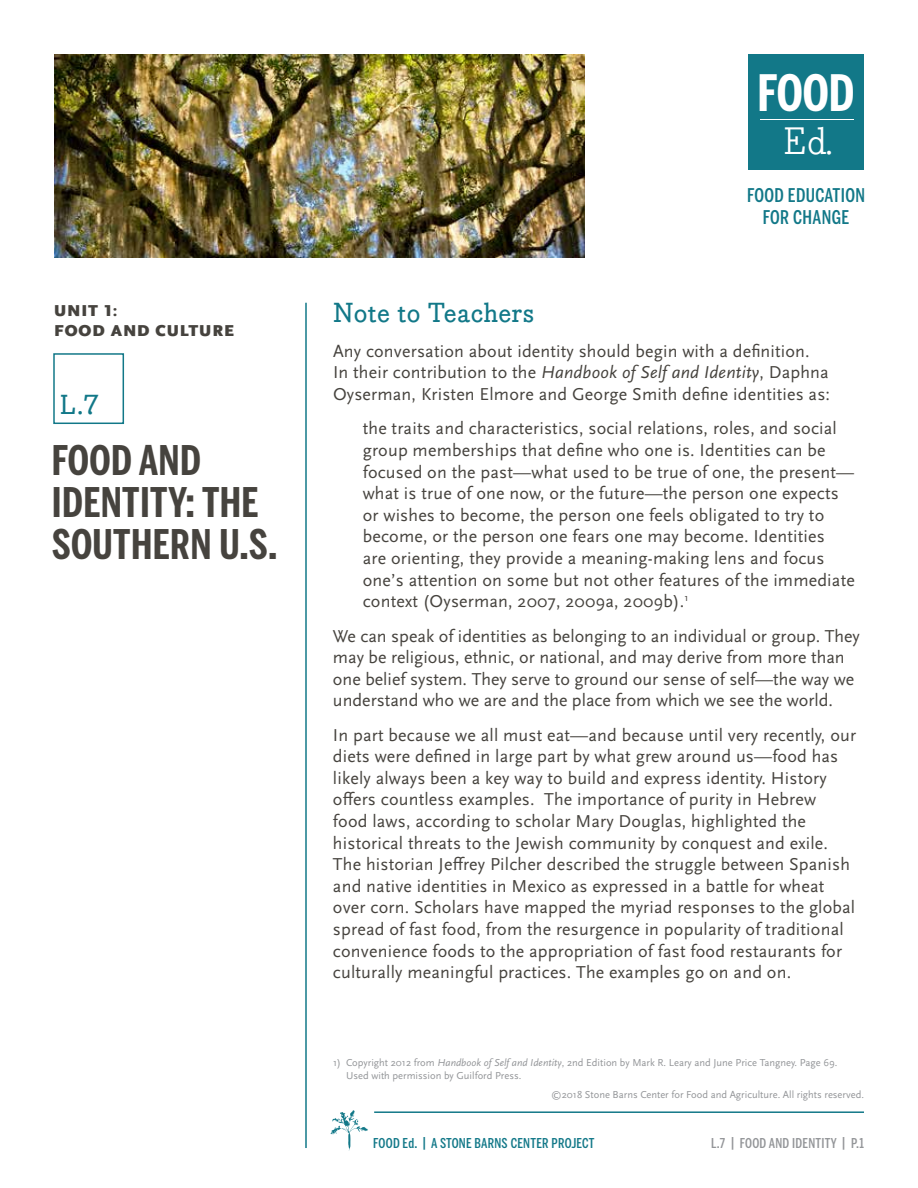
<style>
.page{position:relative;width:918px;height:1188px;background:#fff}
.page>*{position:absolute;margin:0;border:0;box-sizing:border-box;transform-origin:0 0}
.t1{font:700 49.8px "Benton Sans Comp";color:#fff}
.t2{font:700 40.5px/42px "Benton Sans Comp";letter-spacing:.01em;color:#46433e}
.t3{font:37.35px "Bodoni Egyptian Pro";color:#fff}
.t4{font:500 27px "Bodoni Egyptian Pro";letter-spacing:.01em;color:#127888}
.t5{font:500 18.75px/22.5px "Benton Sans Comp";letter-spacing:.02em;color:#127888;text-align:center}
.t6{font:18px/21.6px "Scala Sans Pro";letter-spacing:.01em;color:#46433e}
.t7{font:900 16.5px/19.8px "Scala Sans Pro";letter-spacing:.06em;color:#46433e}
.t8{font:500 13.5px "Benton Sans Comp";letter-spacing:.02em;color:#127888}
.t9{font:500 13.5px "Benton Sans Comp";letter-spacing:.02em;color:#939598}
.t10{font:10.5px/12.6px "Scala Sans Pro";color:#939598}
.s1{font-style:italic}
</style>
<div class="page">
<div style="left:53px;top:353px;width:71px;height:71px;border:2px solid #127888"></div>
<hr style="left:305px;top:303px;width:2px;height:845px;background:#127888">
<img style="left:54px;top:54px;width:531px;height:203px">
<div style="left:748px;top:54px;width:116px;height:116px;background:#127888"></div>
<hr style="left:760px;top:119px;width:93px;height:1px;background:#fff">
<svg style="left:330px;top:1110px;width:38px;height:41px"></svg>
<hr style="left:374px;top:1111px;width:490px;height:2px;background:#127888">
<p class="t7" style="left:54px;top:301px;width:182px">UNIT 1:<br>FOOD AND CULTURE</p>
<h3 class="t4" style="left:60px;top:388px;width:40px">L.7</h3>
<h2 class="t2" style="left:52px;top:439px;width:227px">FOOD AND<br>IDENTITY: THE<br>SOUTHERN U.S.</h2>
<h1 class="t1" style="left:758px;top:64px;width:98px">FOOD</h1>
<h3 class="t3" style="left:784px;top:118px;width:52px">Ed.</h3>
<p class="t5" style="left:747px;top:184px;width:120px">FOOD EDUCATION<br>FOR CHANGE</p>
<h3 class="t4" style="left:333px;top:297px;width:203px">Note to Teachers</h3>
<p class="t6" style="left:333px;top:340px;width:499px">Any conversation about identity should begin with a definition.<br>In their contribution to the <span class="s1">Handbook of Self and Identity</span>, Daphna<br>Oyserman, Kristen Elmore and George Smith define identities as:</p>
<p class="t6" style="left:363px;top:418px;width:494px">the traits and characteristics, social relations, roles, and social group memberships that define who one is. Identities can be focused on the past—what used to be true of one, the present— what is true of one now, or the future—the person one expects or wishes to become, the person one feels obligated to try to become, or the person one fears one may become. Identities<br>are orienting, they provide a meaning-making lens and focus one’s attention on some but not other features of the immediate context (Oyserman, 2007, 2009a, 2009b).<sup>1</sup></p>
<p class="t6" style="left:333px;top:625px;width:528px">We can speak of identities as belonging to an individual or group. They may be religious, ethnic, or national, and may derive from more than one belief system. They serve to ground our sense of self—the way we understand who we are and the place from which we see the world.</p>
<p class="t6" style="left:333px;top:724px;width:525px">In part because we all must eat—and because until very recently, our diets were defined in large part by what grew around us—food has likely always been a key way to build and express identity. History offers countless examples. The importance of purity in Hebrew<br>food laws, according to scholar Mary Douglas, highlighted the historical threats to the Jewish community by conquest and exile.<br>The historian Jeffrey Pilcher described the struggle between Spanish and native identities in Mexico as expressed in a battle for wheat over corn. Scholars have mapped the myriad responses to the global spread of fast food, from the resurgence in popularity of traditional convenience foods to the appropriation of fast food restaurants for culturally meaningful practices. The examples go on and on.</p>
<p class="t10" style="left:346px;top:1057px;width:493px;text-indent:-13px">1) Copyright 2012 from <span class="s1">Handbook of Self and Identity</span>, 2nd Edition by Mark R. Leary and June Price Tangney. Page 69.<br>Used with permission by Guilford Press.</p>
<p class="t10" style="left:551px;top:1089px;width:314px">©2018 Stone Barns Center for Food and Agriculture. All rights reserved.</p>
<p class="t8" style="left:373px;top:1135px;width:223px">FOOD Ed. | A STONE BARNS CENTER PROJECT</p>
<p class="t9" style="left:711px;top:1135px;width:154px">L.7 | FOOD AND IDENTITY | P.1</p>
</div>
